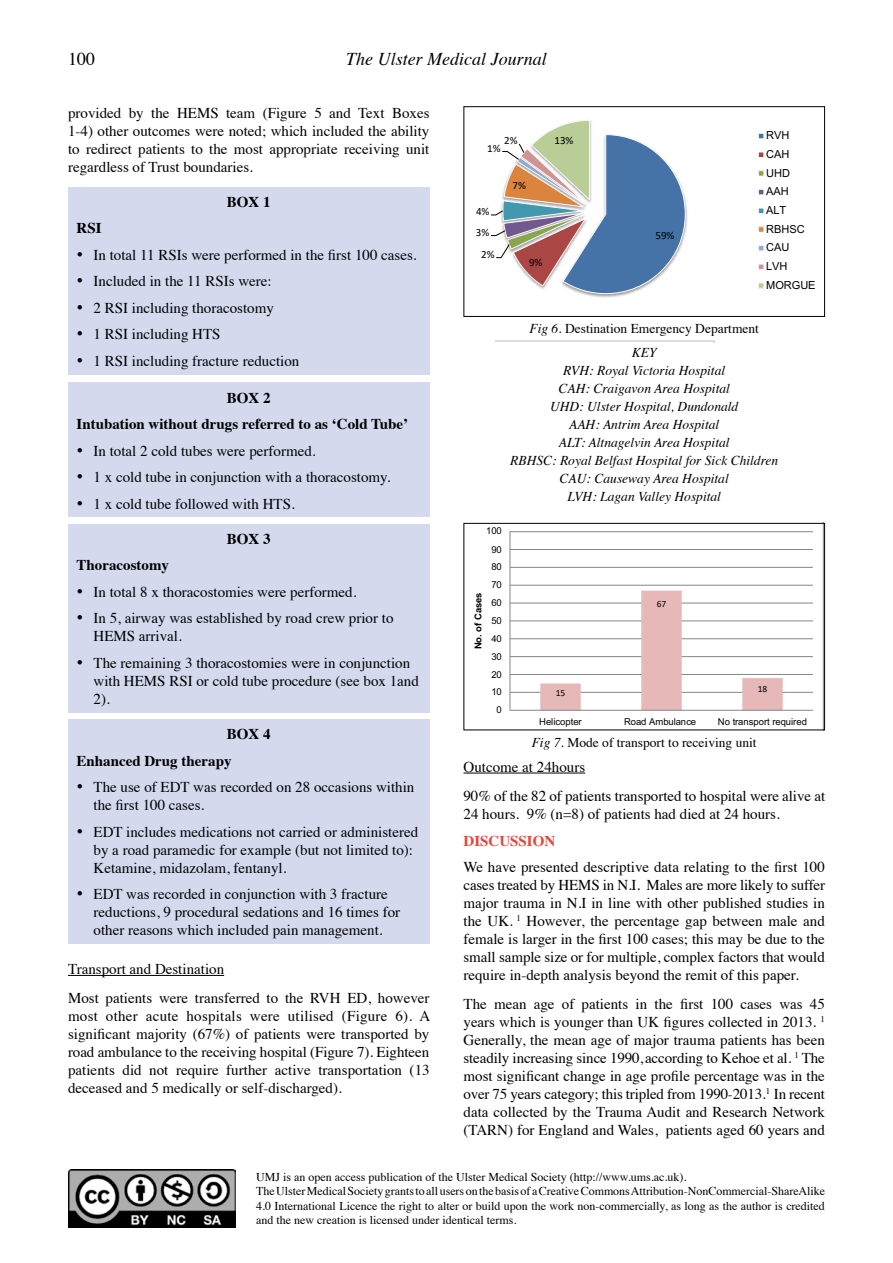
<style>
.page{position:relative;width:893px;height:1263px;background:#fff}
.page>*{position:absolute;margin:0;border:0;box-sizing:border-box;transform-origin:0 0}
.t1{font:italic 18px "Times";color:#000}
.t2{font:18px "Times";color:#000}
.t3{font:15px/18px "Times";color:#000}
.t4{font:700 15px/26.5px "Times";color:#000}
.t5{font:700 15px "Times";color:#e74439}
.t6{font:italic 13.5px/18px "Times";color:#000;text-align:center}
.t7{font:13.5px/24.5px "Times";color:#000;text-align:center}
.t8{font:12.15px "Arial";letter-spacing:.005em;color:#000}
.t9{font:12px/14.4px "Times";color:#000}
.t10{font:11.25px "Arial";letter-spacing:.005em;color:#000}
.t11{font:11.1px/18.8px "Arial";letter-spacing:-.01em;color:#000}
.t12{font:11.1px "Calibri";color:#000}
.t13{font:9.45px "Arial";letter-spacing:-.01em;color:#000}
.t14{font:700 9.45px "Arial";letter-spacing:-.005em;color:#000}
.t15{font:9.45px "Calibri";color:#000}
.s1{font-style:italic}
</style>
<div class="page">
<img style="left:68px;top:1169px;width:167px;height:59px">
<hr style="left:68px;top:975px;width:156px;height:1px;background:#000">
<hr style="left:463px;top:773px;width:122px;height:1px;background:#000">
<div style="left:68px;top:187px;width:361px;height:187px;background:#d4d9ee"></div>
<div style="left:68px;top:719px;width:361px;height:225px;background:#d4d9ee"></div>
<div style="left:68px;top:524px;width:361px;height:188px;background:#d4d9ee"></div>
<div style="left:68px;top:383px;width:361px;height:134px;background:#d4d9ee"></div>
<svg style="left:491px;top:120px;width:273px;height:178px"></svg>
<svg style="left:496px;top:341px;width:218px;height:1px"></svg>
<div style="left:463px;top:106px;width:362px;height:211px;border:1px solid #000"></div>
<svg style="left:509px;top:525px;width:314px;height:203px"></svg>
<div style="left:463px;top:523px;width:362px;height:207px;border:1px solid #000"></div>
<p class="t2" style="left:68px;top:42px;width:28px">100</p>
<p class="t1" style="left:346px;top:43px;width:202px">The Ulster Medical Journal</p>
<p class="t3" style="left:68px;top:102px;width:363px;text-align:justify">provided by the HEMS team (Figure 5 and Text Boxes 1-4) other outcomes were noted; which included the ability to redirect patients to the most appropriate receiving unit regardless of Trust boundaries.</p>
<p class="t4" style="left:227px;top:187px;width:45px">BOX 1</p>
<p class="t4" style="left:77px;top:213px;width:27px">RSI</p>
<p class="t3" style="left:77px;top:245px;width:342px">• In total 11 RSIs were performed in the first 100 cases.</p>
<p class="t3" style="left:77px;top:271px;width:197px">• Included in the 11 RSIs were:</p>
<p class="t3" style="left:77px;top:298px;width:199px">• 2 RSI including thoracostomy</p>
<p class="t3" style="left:77px;top:324px;width:146px">• 1 RSI including HTS</p>
<p class="t3" style="left:77px;top:351px;width:224px">• 1 RSI including fracture reduction</p>
<p class="t4" style="left:77px;top:383px;width:333px;text-indent:150px">BOX 2<br>Intubation without drugs referred to as ‘Cold Tube’</p>
<p class="t3" style="left:77px;top:440px;width:241px">• In total 2 cold tubes were performed.</p>
<p class="t3" style="left:77px;top:467px;width:315px">• 1 x cold tube in conjunction with a thoracostomy.</p>
<p class="t3" style="left:77px;top:493px;width:220px">• 1 x cold tube followed with HTS.</p>
<p class="t4" style="left:227px;top:524px;width:45px">BOX 3</p>
<p class="t4" style="left:77px;top:550px;width:94px">Thoracostomy</p>
<p class="t3" style="left:77px;top:581px;width:281px">• In total 8 x thoracostomies were performed.</p>
<p class="t3" style="left:94px;top:608px;width:301px;text-indent:-17px">• In 5, airway was established by road crew prior to<br>HEMS arrival.</p>
<p class="t3" style="left:94px;top:652px;width:327px;text-indent:-17px">• The remaining 3 thoracostomies were in conjunction with HEMS RSI or cold tube procedure (see box 1and<br>2).</p>
<p class="t4" style="left:77px;top:719px;width:196px;text-indent:150px">BOX 4<br>Enhanced Drug therapy</p>
<p class="t3" style="left:94px;top:777px;width:322px;text-indent:-17px">• The use of EDT was recorded on 28 occasions within the first 100 cases.</p>
<p class="t3" style="left:94px;top:821px;width:326px;text-indent:-17px">• EDT includes medications not carried or administered by a road paramedic for example (but not limited to):<br>Ketamine, midazolam, fentanyl.</p>
<p class="t3" style="left:94px;top:884px;width:308px;text-indent:-17px">• EDT was recorded in conjunction with 3 fracture reductions, 9 procedural sedations and 16 times for other reasons which included pain management.</p>
<p class="t3" style="left:68px;top:954px;width:363px;line-height:28.7px">Transport and Destination<br>Most patients were transferred to the RVH ED, however</p>
<p class="t3" style="left:68px;top:1005px;width:364px;text-align:justify">most other acute hospitals were utilised (Figure 6). A significant majority (67%) of patients were transported by road ambulance to the receiving hospital (Figure 7). Eighteen patients did not require further active transportation (13 deceased and 5 medically or self-discharged).</p>
<p class="t12" style="left:504px;top:133px;width:15px">2%</p>
<p class="t12" style="left:554px;top:133px;width:20px">13%</p>
<p class="t11" style="left:766px;top:126px;width:51px">RVH<br>CAH<br>UHD<br>AAH<br>ALT<br>RBHSC<br>CAU<br>LVH<br>MORGUE</p>
<p class="t12" style="left:487px;top:141px;width:15px">1%</p>
<p class="t12" style="left:513px;top:178px;width:15px">7%</p>
<p class="t12" style="left:476px;top:204px;width:15px">4%</p>
<p class="t12" style="left:476px;top:224px;width:15px">3%</p>
<p class="t12" style="left:655px;top:228px;width:20px">59%</p>
<p class="t12" style="left:481px;top:246px;width:15px">2%</p>
<p class="t12" style="left:529px;top:255px;width:15px">9%</p>
<p class="t7" style="left:529px;top:315px;width:231px"><span class="s1">Fig 6</span>. Destination Emergency Department<br><span class="s1">KEY</span></p>
<p class="t6" style="left:510px;top:361px;width:269px">RVH: Royal Victoria Hospital<br>CAH: Craigavon Area Hospital<br>UHD: Ulster Hospital, Dundonald<br>AAH: Antrim Area Hospital<br>ALT: Altnagelvin Area Hospital<br>RBHSC: Royal Belfast Hospital for Sick Children<br>CAU: Causeway Area Hospital<br>LVH: Lagan Valley Hospital</p>
<p class="t10" style="left:461px;top:405px;width:225px">Figure 5 Destination Emergency Department</p>
<p class="t8" style="left:443px;top:455px;width:148px">LVH: Lagan Valley Hospital</p>
<p class="t13" style="left:486px;top:525px;width:17px">100</p>
<p class="t13" style="left:491px;top:543px;width:12px">90</p>
<p class="t13" style="left:491px;top:561px;width:12px">80</p>
<p class="t14" style="left:471px;top:649px;width:59px;rotate:-90deg">No. of Cases</p>
<p class="t13" style="left:491px;top:578px;width:12px">70</p>
<p class="t13" style="left:491px;top:596px;width:12px">60</p>
<p class="t13" style="left:491px;top:614px;width:12px">50</p>
<p class="t13" style="left:491px;top:632px;width:12px">40</p>
<p class="t13" style="left:491px;top:650px;width:12px">30</p>
<p class="t13" style="left:491px;top:668px;width:12px">20</p>
<p class="t13" style="left:491px;top:685px;width:12px">10</p>
<p class="t13" style="left:497px;top:703px;width:7px">0</p>
<p class="t15" style="left:556px;top:686px;width:11px">15</p>
<p class="t15" style="left:657px;top:597px;width:11px">67</p>
<p class="t15" style="left:758px;top:682px;width:11px">18</p>
<p class="t13" style="left:539px;top:715px;width:44px">Helicopter</p>
<p class="t13" style="left:624px;top:715px;width:74px">Road Ambulance</p>
<p class="t13" style="left:718px;top:715px;width:91px">No transport required</p>
<p class="t7" style="left:532px;top:729px;width:226px"><span class="s1">Fig 7</span>. Mode of transport to receiving unit</p>
<p class="t3" style="left:463px;top:751px;width:363px;line-height:28.7px">Outcome at 24hours<br>90% of the 82 of patients transported to hospital were alive at</p>
<p class="t3" style="left:463px;top:803px;width:318px">24 hours. 9% (n=8) of patients had died at 24 hours.</p>
<p class="t5" style="left:463px;top:826px;width:93px">DISCUSSION</p>
<p class="t3" style="left:463px;top:857px;width:363px;text-align:justify">We have presented descriptive data relating to the first 100 cases treated by HEMS in N.I. Males are more likely to suffer major trauma in N.I in line with other published studies in the UK. <sup>1</sup> However, the percentage gap between male and female is larger in the first 100 cases; this may be due to the small sample size or for multiple, complex factors that would require in-depth analysis beyond the remit of this paper.</p>
<p class="t3" style="left:463px;top:993px;width:363px;text-align:justify">The mean age of patients in the first 100 cases was 45 years which is younger than UK figures collected in 2013. <sup>1<br></sup>Generally, the mean age of major trauma patients has been steadily increasing since 1990, according to Kehoe et al. <sup>1</sup> The most significant change in age profile percentage was in the over 75 years category; this tripled from 1990-2013.<sup>1</sup> In recent data collected by the Trauma Audit and Research Network (TARN) for England and Wales, patients aged 60 years and</p>
<p class="t9" style="left:256px;top:1168px;width:570px">UMJ is an open access publication of the Ulster Medical Society (http://www.ums.ac.uk).<br>The Ulster Medical Society grants to all users on the basis of a Creative Commons Attribution-NonCommercial-ShareAlike 4.0 International Licence the right to alter or build upon the work non-commercially, as long as the author is credited and the new creation is licensed under identical terms.</p>
</div>
